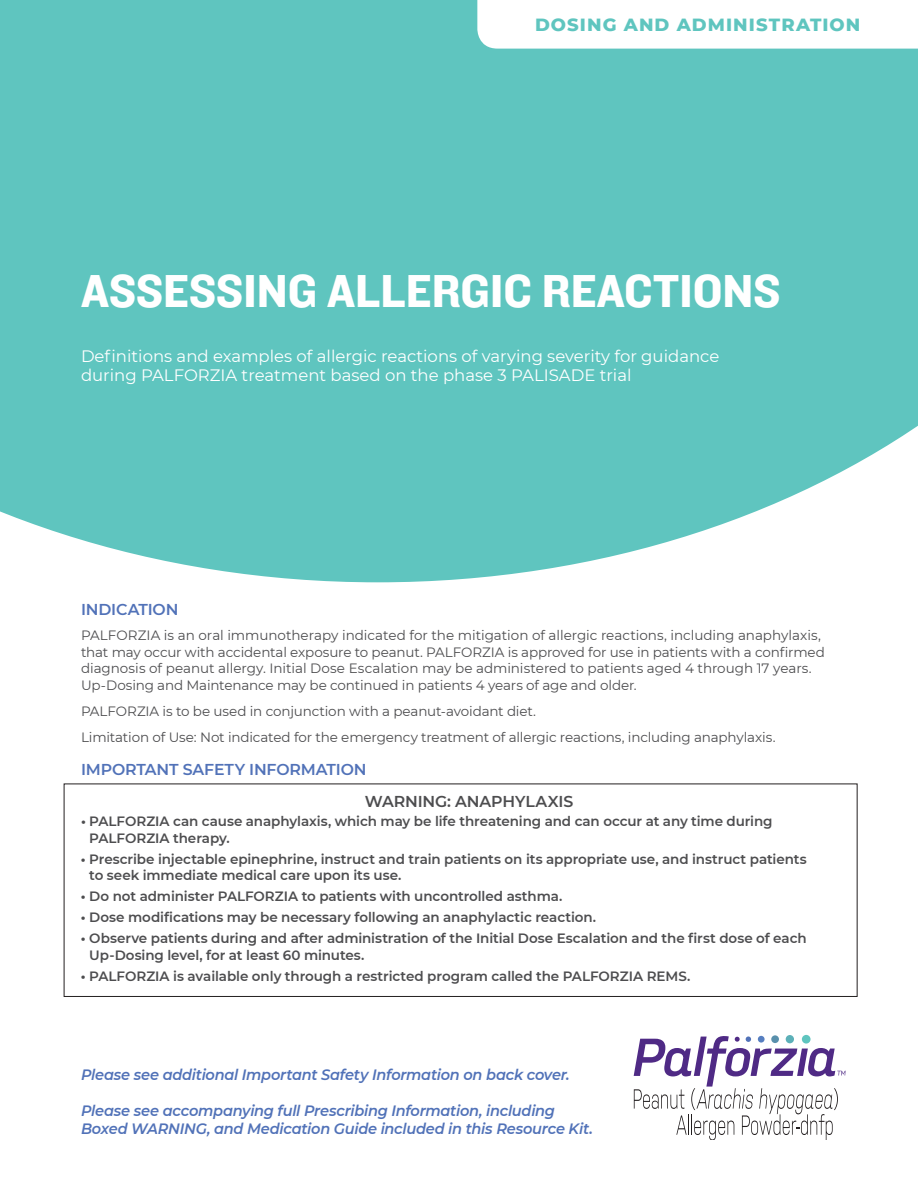
<style>
.page{position:relative;width:918px;height:1188px;background:#fff}
.page>*{position:absolute;margin:0;border:0;box-sizing:border-box;transform-origin:0 0}
.t1{font:48px "Knockout 51 Middleweight";color:#fff}
.t2{font:800 18px "Montserrat";letter-spacing:.06em;color:#5fc5bf}
.t3{font:16.5px/19.5px "Montserrat";color:#fff}
.t4{font:600 15.75px "Montserrat";letter-spacing:-.01em;color:#5172b8}
.t5{font:600 15.75px "Montserrat";letter-spacing:-.005em;color:#4d4d4f}
.t6{font:italic 600 15px/18px "Montserrat";letter-spacing:-.02em;color:#5172b8}
.t7{font:600 13.5px/16.5px "Montserrat";letter-spacing:-.005em;color:#4d4d4f}
.t8{font:13.5px/16.5px "Montserrat";letter-spacing:-.005em;color:#4d4d4f}
.s1{font-weight:700}
</style>
<div class="page">
<svg style="left:634px;top:1035px;width:212px;height:105px"></svg>
<div style="left:0;top:0;width:918px;height:582px;background:#5fc5bf"></div>
<svg style="left:477px;top:0;width:441px;height:49px"></svg>
<div style="left:64px;top:784px;width:794px;height:213px;border:1px solid #231f20"></div>
<h2 class="t2" style="left:535px;top:11px;width:327px">DOSING AND ADMINISTRATION</h2>
<h1 class="t1" style="left:81px;top:258px;width:701px">ASSESSING ALLERGIC REACTIONS</h1>
<p class="t3" style="left:81px;top:345px;width:640px">Definitions and examples of allergic reactions of varying severity for guidance during PALFORZIA treatment based on the phase 3 PALISADE trial</p>
<p class="t4" style="left:81px;top:598px;width:99px">INDICATION</p>
<p class="t8" style="left:81px;top:627px;width:745px">PALFORZIA is an oral immunotherapy indicated for the mitigation of allergic reactions, including anaphylaxis, that may occur with accidental exposure to peanut. PALFORZIA is approved for use in patients with a confirmed diagnosis of peanut allergy. Initial Dose Escalation may be administered to patients aged 4 through 17 years.<br>Up-Dosing and Maintenance may be continued in patients 4 years of age and older.</p>
<p class="t8" style="left:81px;top:697px;width:696px;line-height:26.2px">PALFORZIA is to be used in conjunction with a peanut-avoidant diet.<br>Limitation of Use: Not indicated for the emergency treatment of allergic reactions, including anaphylaxis.</p>
<p class="t4" style="left:81px;top:758px;width:287px">IMPORTANT SAFETY INFORMATION</p>
<p class="t5" style="left:365px;top:790px;width:210px">WARNING: ANAPHYLAXIS</p>
<p class="t7" style="left:89px;top:813px;width:685px;text-indent:-8px"><span class="s1">•</span> PALFORZIA can cause anaphylaxis, which may be life threatening and can occur at any time during<br>PALFORZIA therapy.</p>
<p class="t7" style="left:89px;top:850px;width:719px;text-indent:-8px"><span class="s1">•</span> Prescribe injectable epinephrine, instruct and train patients on its appropriate use, and instruct patients to seek immediate medical care upon its use.</p>
<p class="t7" style="left:81px;top:888px;width:483px"><span class="s1">•</span> Do not administer PALFORZIA to patients with uncontrolled asthma.</p>
<p class="t7" style="left:81px;top:909px;width:517px"><span class="s1">•</span> Dose modifications may be necessary following an anaphylactic reaction.</p>
<p class="t7" style="left:89px;top:930px;width:719px;text-indent:-8px"><span class="s1">•</span> Observe patients during and after administration of the Initial Dose Escalation and the first dose of each<br>Up-Dosing level, for at least 60 minutes.</p>
<p class="t7" style="left:81px;top:967px;width:611px"><span class="s1">•</span> PALFORZIA is available only through a restricted program called the PALFORZIA REMS.</p>
<p class="t6" style="left:81px;top:1065px;width:490px">Please see additional Important Safety Information on back cover.</p>
<p class="t6" style="left:81px;top:1101px;width:513px">Please see accompanying full Prescribing Information, including<br>Boxed WARNING, and Medication Guide included in this Resource Kit.</p>
</div>
